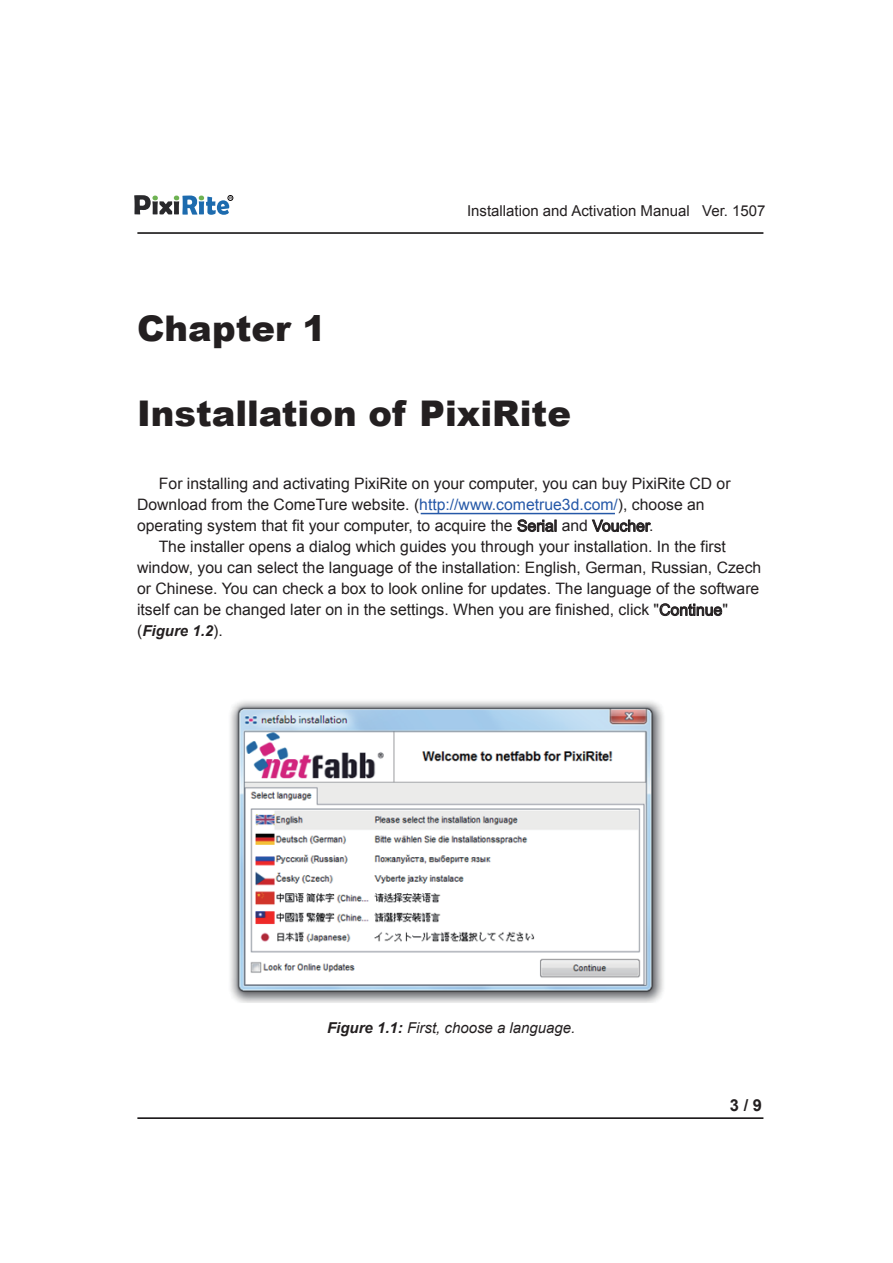
<style>
.page{position:relative;width:893px;height:1263px;background:#fff}
.page>*{position:absolute;margin:0;border:0;box-sizing:border-box;transform-origin:0 0}
.t1{font:900 35.4px "Arial";color:#231f20}
.t2{font:700 16.5px "Arial";color:#231f20}
.t3{font:15.75px/21px "Arial";color:#231f20}
.t4{font:15px "Arial";color:#231f20}
.t5{font:italic 15px "Arial";color:#231f20}
.t6{font:italic 700 15px "Arial";color:#231f20}
.s1{color:#2659a8}
.s2{font-weight:400;font-style:normal;font-size:15.75px}
.s3{font-weight:700}
</style>
<div class="page">
<hr style="left:137px;top:232px;width:626px;height:2px;background:#060304">
<hr style="left:137px;top:1117px;width:626px;height:2px;background:#060304">
<img style="left:230px;top:701px;width:434px;height:302px">
<svg style="left:134px;top:195px;width:99px;height:20px"></svg>
<svg style="left:517px;top:520px;width:39px;height:12px"></svg>
<svg style="left:592px;top:520px;width:59px;height:12px"></svg>
<svg style="left:660px;top:603px;width:62px;height:13px"></svg>
<hr style="left:421px;top:513px;width:194px;height:1px;background:#2659a8">
<h1 class="t1" style="left:137px;top:303px;width:191px">Chapter 1</h1>
<p class="t4" style="left:467px;top:201px;width:300px">Installation and Activation Manual Ver. 1507</p>
<h1 class="t1" style="left:137px;top:388px;width:435px">Installation of PixiRite</h1>
<p class="t3" style="left:137px;top:473px;width:595px;text-indent:22px">For installing and activating PixiRite on your computer, you can buy PixiRite CD or<br>Download from the ComeTure website. (<span class="s1">http://www.cometrue3d.com/</span>), choose an operating system that fit your computer, to acquire the Serial and Voucher.</p>
<p class="t3" style="left:137px;top:536px;width:626px;text-indent:22px">The installer opens a dialog which guides you through your installation. In the first window, you can select the language of the installation: English, German, Russian, Czech or Chinese. You can check a box to look online for updates. The language of the software itself can be changed later on in the settings. When you are finished, click "Continue"</p>
<p class="t6" style="left:137px;top:621px;width:87px"><span class="s2">(</span>Figure 1.2<span class="s2">).</span></p>
<p class="t5" style="left:327px;top:1018px;width:250px"><span class="s3">Figure 1.1:</span> First, choose a language.</p>
<p class="t2" style="left:730px;top:1094px;width:34px">3 / 9</p>
</div>
